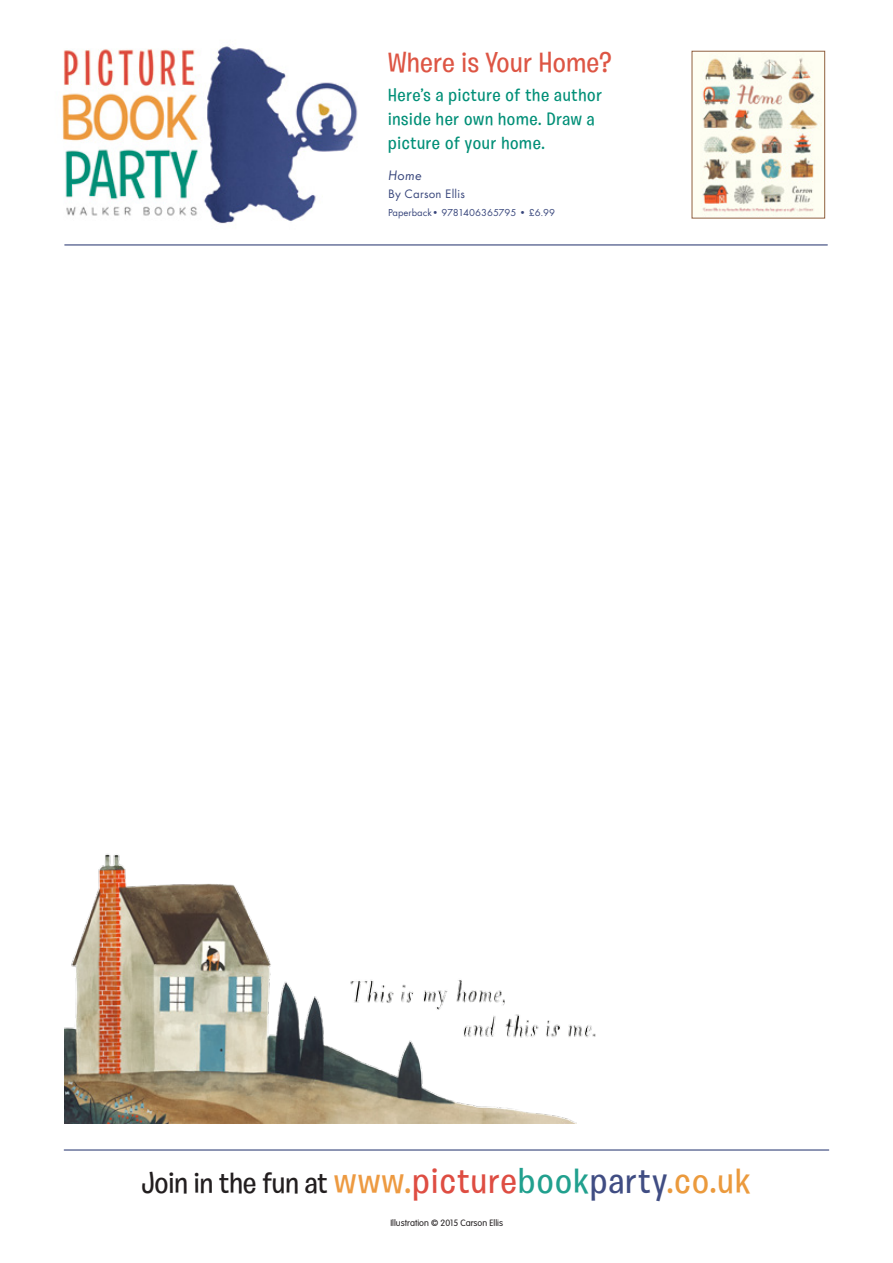
<style>
.page{position:relative;width:893px;height:1263px;background:#fff}
.page>*{position:absolute;margin:0;border:0;box-sizing:border-box;transform-origin:0 0}
.t1{font:500 30px "Burbank Big";color:#221e1f}
.t2{font:500 28.5px "Burbank Big";letter-spacing:.02em;color:#d54}
.t3{font:500 18px/24px "Burbank Big";letter-spacing:.04em;color:#008f77}
.t4{font:italic 14.25px "Futura T";color:#37457b}
.t5{font:12.75px "Futura T";letter-spacing:.02em;color:#37457b}
.t6{font:10.5px "Futura T";color:#37457b}
.t7{font:300 9px "VAG Rounded";color:#221e1f}
.s1{font-size:36px;color:#ed9a41}
.s2{font-size:36px;color:#de4d42}
.s3{font-size:36px;color:#21a08e}
.s4{font-size:36px;color:#404d83}
.s5{font-size:36px;color:#eb9a3d}
</style>
<div class="page">
<hr style="left:65px;top:244px;width:762px;height:1px;background:#37457b">
<hr style="left:64px;top:1149px;width:765px;height:1px;background:#37457b">
<img style="left:62px;top:46px;width:296px;height:178px">
<img style="left:694px;top:53px;width:129px;height:163px">
<div style="left:692px;top:51px;width:133px;height:167px;border:1px solid #90613e"></div>
<img style="left:64px;top:854px;width:512px;height:270px">
<img style="left:344px;top:970px;width:252px;height:73px">
<h2 class="t2" style="left:388px;top:46px;width:225px">Where is Your Home?</h2>
<p class="t3" style="left:388px;top:83px;width:215px">Here’s a picture of the author inside her own home. Draw a picture of your home.</p>
<p class="t4" style="left:388px;top:167px;width:35px">Home</p>
<p class="t5" style="left:388px;top:186px;width:78px">By Carson Ellis</p>
<p class="t6" style="left:388px;top:206px;width:168px">Paperback• 9781406365795 • £6.99</p>
<h1 class="t1" style="left:142px;top:1165px;width:610px">Join in the fun at <span class="s1">www.</span><span class="s2">picture</span><span class="s3">book</span><span class="s4">party</span><span class="s5">.co.uk</span></h1>
<p class="t7" style="left:390px;top:1217px;width:114px">Illustration © 2015 Carson Ellis</p>
</div>
